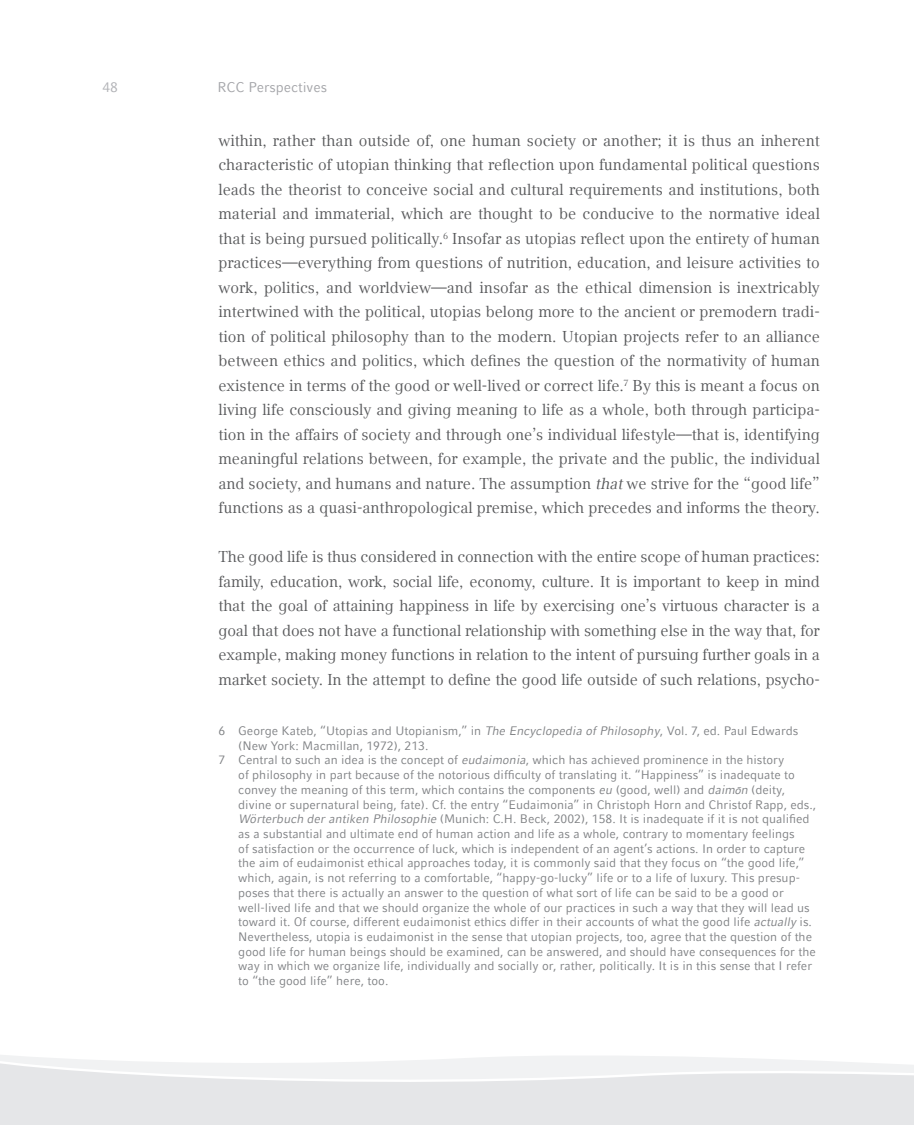
<style>
.page{position:relative;width:914px;height:1125px;background:#fff}
.page>*{position:absolute;margin:0;border:0;box-sizing:border-box;transform-origin:0 0}
.t1{font:15.75px/24.5px "LMU Compatil Text";letter-spacing:-.01em;color:#57585a;text-align:justify}
.t2{font:14px "LMU Compatil Fact";color:#a4a5a9}
.t3{font:14px "LMU Compatil Fact";color:#b2b3b7}
.t4{font:12.25px "LMU Compatil Fact";color:#808285}
.s1{font-style:italic}
.s2{font-family:"Helvetica";font-style:italic;font-size:10.5px}
</style>
<div class="page">
<svg style="left:0;top:1055px;width:913px;height:70px;fill:#e5e6e8"></svg>
<p class="t3" style="left:102px;top:79px;width:17px">48</p>
<p class="t2" style="left:217px;top:79px;width:111px">RCC Perspectives</p>
<p class="t1" style="left:218px;top:128px;width:603px">within, rather than outside of, one human society or another; it is thus an inherent characteristic of utopian thinking that reflection upon fundamental political questions leads the theorist to conceive social and cultural requirements and institutions, both material and immaterial, which are thought to be conducive to the normative ideal that is being pursued politically.<sup>6</sup> Insofar as utopias reflect upon the entirety of human practices—everything from questions of nutrition, education, and leisure activities to work, politics, and worldview—and insofar as the ethical dimension is inextricably intertwined with the political, utopias belong more to the ancient or premodern tradi&shy;tion of political philosophy than to the modern. Utopian projects refer to an alliance between ethics and politics, which defines the question of the normativity of human existence in terms of the good or well-lived or correct life.<sup>7</sup> By this is meant a focus on living life consciously and giving meaning to life as a whole, both through participa&shy;tion in the affairs of society and through one’s individual lifestyle—that is, identifying meaningful relations between, for example, the private and the public, the individual and society, and humans and nature. The assumption <span class="s1">that</span> we strive for the “good life” functions as a quasi-anthropological premise, which precedes and informs the theory.</p>
<p class="t1" style="left:218px;top:544px;width:602px">The good life is thus considered in connection with the entire scope of human practices: family, education, work, social life, economy, culture. It is important to keep in mind that the goal of attaining happiness in life by exercising one’s virtuous character is a goal that does not have a functional relationship with something else in the way that, for example, making money functions in relation to the intent of pursuing further goals in a market society. In the attempt to define the good life outside of such relations, psycho-</p>
<p class="t4" style="left:218px;top:723px;width:581px">6 George Kateb, “Utopias and Utopianism,” in <span class="s1">The Encyclopedia of Philosophy</span>, Vol. 7, ed. Paul Edwards</p>
<p class="t4" style="left:238px;top:738px;width:192px">(New York: Macmillan, 1972), 213.</p>
<p class="t4" style="left:218px;top:753px;width:567px">7 Central to such an idea is the concept of <span class="s1">eudaimonia</span>, which has achieved prominence in the history</p>
<p class="t4" style="left:238px;top:768px;width:558px">of philosophy in part because of the notorious difficulty of translating it. “Happiness” is inadequate to</p>
<p class="t4" style="left:238px;top:782px;width:548px">convey the meaning of this term, which contains the components <span class="s1">eu</span> (good, well) and <span class="s1">daim</span><span class="s2">ō</span><span class="s1">n</span> (deity,</p>
<p class="t4" style="left:238px;top:797px;width:579px">divine or supernatural being, fate). Cf. the entry “Eudaimonia” in Christoph Horn and Christof Rapp, eds.,</p>
<p class="t4" style="left:238px;top:812px;width:572px"><span class="s1">Wörterbuch der antiken Philosophie</span> (Munich: C.H. Beck, 2002), 158. It is inadequate if it is not qualified</p>
<p class="t4" style="left:238px;top:826px;width:558px">as a substantial and ultimate end of human action and life as a whole, contrary to momentary feelings</p>
<p class="t4" style="left:238px;top:841px;width:568px">of satisfaction or the occurrence of luck, which is independent of an agent’s actions. In order to capture</p>
<p class="t4" style="left:238px;top:856px;width:567px">the aim of eudaimonist ethical approaches today, it is commonly said that they focus on “the good life,”</p>
<p class="t4" style="left:238px;top:870px;width:563px">which, again, is not referring to a comfortable, “happy-go-lucky” life or to a life of luxury. This presup-</p>
<p class="t4" style="left:238px;top:885px;width:547px">poses that there is actually an answer to the question of what sort of life can be said to be a good or</p>
<p class="t4" style="left:238px;top:900px;width:573px">well-lived life and that we should organize the whole of our practices in such a way that they will lead us</p>
<p class="t4" style="left:238px;top:915px;width:575px">toward it. Of course, different eudaimonist ethics differ in their accounts of what the good life <span class="s1">actually</span> is.</p>
<p class="t4" style="left:238px;top:929px;width:575px">Nevertheless, utopia is eudaimonist in the sense that utopian projects, too, agree that the question of the</p>
<p class="t4" style="left:238px;top:944px;width:579px">good life for human beings should be examined, can be answered, and should have consequences for the</p>
<p class="t4" style="left:238px;top:959px;width:575px">way in which we organize life, individually and socially or, rather, politically. It is in this sense that I refer</p>
<p class="t4" style="left:238px;top:973px;width:151px">to “the good life” here, too.</p>
</div>
